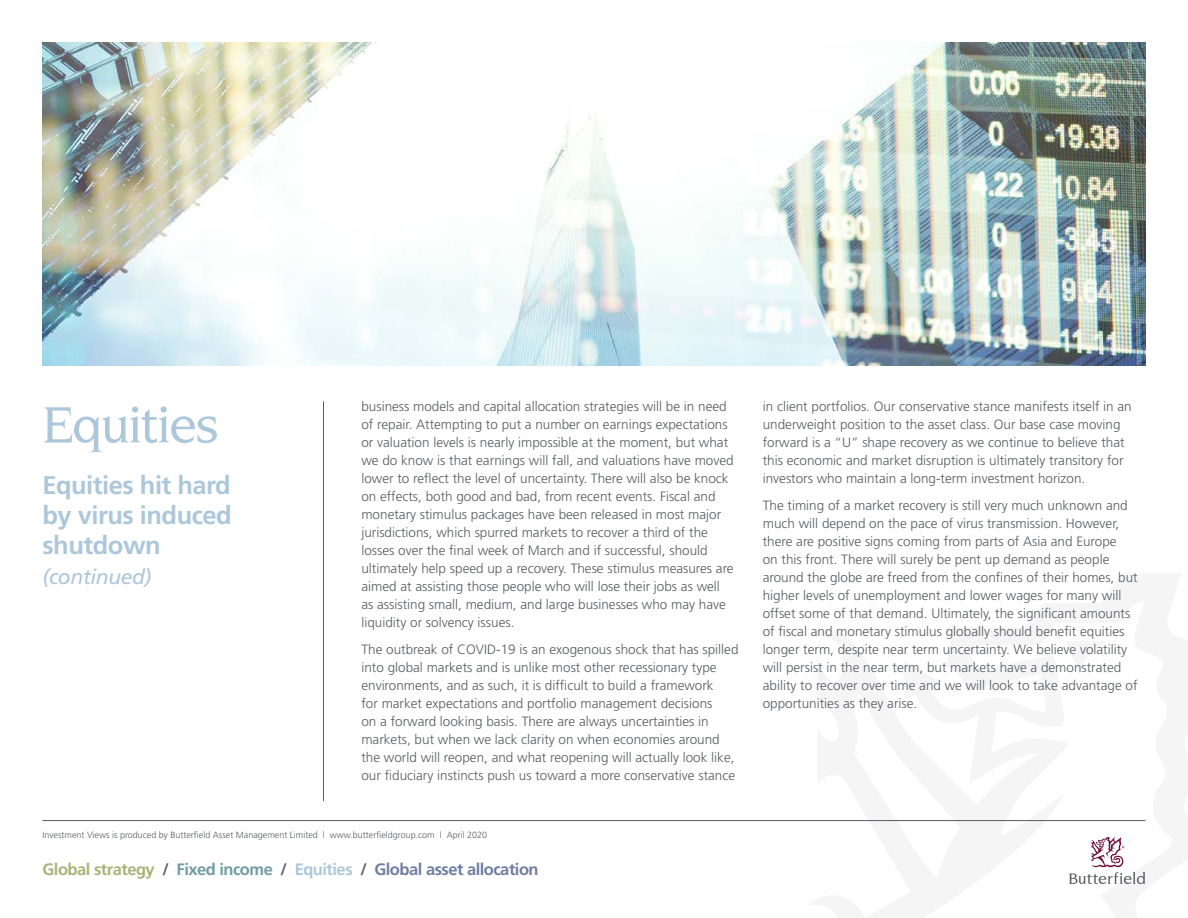
<style>
.page{position:relative;width:1188px;height:918px;background:#fff}
.page>*{position:absolute;margin:0;border:0;box-sizing:border-box;transform-origin:0 0}
.t1{font:500 54px "Novarese IT Cby BT";letter-spacing:-.03em;color:#adc7da}
.t2{font:700 25.5px/30px "Frutiger";letter-spacing:-.02em;color:#adc7da;text-align:justify}
.t3{font:italic 21px "Frutiger";letter-spacing:-.02em;color:#adc7da}
.t4{font:700 16.5px "Frutiger";letter-spacing:-.03em;color:#6f7ea0}
.t5{font:300 13.5px/18px "Frutiger";color:#585b61}
.t6{font:300 9px "Frutiger";color:#585b61}
.s1{color:#a9b378}
.s2{color:#585b61}
.s3{color:#719ca3}
.s4{color:#adc7da}
</style>
<div class="page">
<hr style="left:323px;top:401px;width:1px;height:400px;background:#585b61">
<hr style="left:43px;top:820px;width:1102px;height:1px;background:#585b61">
<svg style="left:1069px;top:837px;width:76px;height:47px"></svg>
<img style="left:43px;top:43px;width:1102px;height:323px">
<h1 class="t1" style="left:43px;top:392px;width:178px">Equities</h1>
<h2 class="t2" style="left:43px;top:471px;width:191px">Equities hit hard by virus induced shutdown</h2>
<h3 class="t3" style="left:43px;top:565px;width:110px">(continued)</h3>
<p class="t5" style="left:361px;top:398px;width:374px">business models and capital allocation strategies will be in need of repair. Attempting to put a number on earnings expectations or valuation levels is nearly impossible at the moment, but what we do know is that earnings will fall, and valuations have moved lower to reflect the level of uncertainty. There will also be knock on effects, both good and bad, from recent events. Fiscal and monetary stimulus packages have been released in most major jurisdictions, which spurred markets to recover a third of the losses over the final week of March and if successful, should ultimately help speed up a recovery. These stimulus measures are aimed at assisting those people who will lose their jobs as well as assisting small, medium, and large businesses who may have liquidity or solvency issues.</p>
<p class="t5" style="left:361px;top:641px;width:379px">The outbreak of COVID-19 is an exogenous shock that has spilled into global markets and is unlike most other recessionary type environments, and as such, it is difficult to build a framework<br>for market expectations and portfolio management decisions<br>on a forward looking basis. There are always uncertainties in markets, but when we lack clarity on when economies around the world will reopen, and what reopening will actually look like, our fiduciary instincts push us toward a more conservative stance</p>
<p class="t6" style="left:43px;top:830px;width:446px">Investment Views is produced by Butterfield Asset Management Limited l www.butterfieldgroup.com l April 2020</p>
<p class="t4" style="left:43px;top:860px;width:498px"><span class="s1">Global strategy</span> <span class="s2">/</span> <span class="s3">Fixed income</span> <span class="s2">/</span> <span class="s4">Equities</span> <span class="s2">/</span> Global asset allocation</p>
<p class="t5" style="left:763px;top:398px;width:370px">in client portfolios. Our conservative stance manifests itself in an underweight position to the asset class. Our base case moving forward is a “U” shape recovery as we continue to believe that this economic and market disruption is ultimately transitory for investors who maintain a long-term investment horizon.</p>
<p class="t5" style="left:763px;top:497px;width:376px">The timing of a market recovery is still very much unknown and much will depend on the pace of virus transmission. However, there are positive signs coming from parts of Asia and Europe<br>on this front. There will surely be pent up demand as people around the globe are freed from the confines of their homes, but higher levels of unemployment and lower wages for many will offset some of that demand. Ultimately, the significant amounts of fiscal and monetary stimulus globally should benefit equities longer term, despite near term uncertainty. We believe volatility will persist in the near term, but markets have a demonstrated ability to recover over time and we will look to take advantage of opportunities as they arise.</p>
</div>
